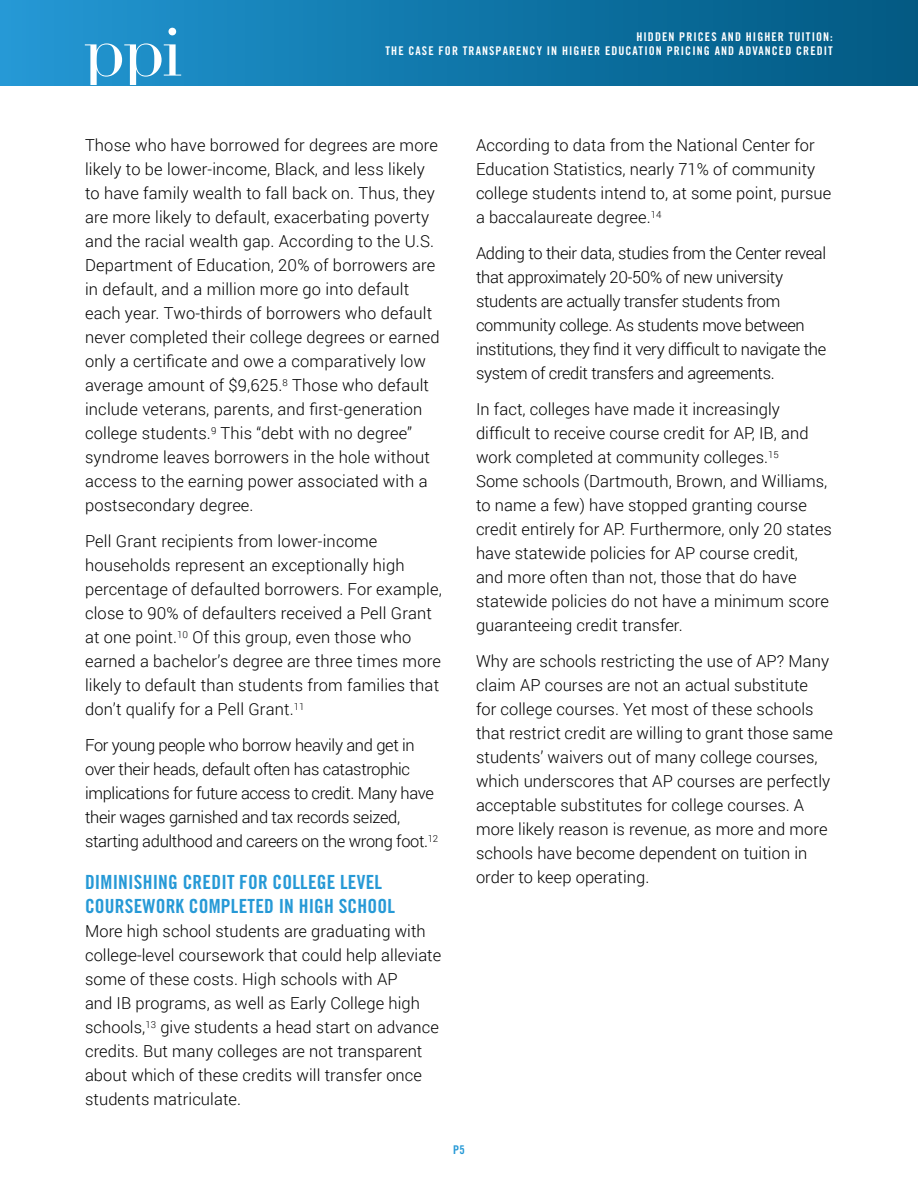
<style>
.page{position:relative;width:918px;height:1188px;background:#fff}
.page>*{position:absolute;margin:0;border:0;box-sizing:border-box;transform-origin:0 0}
.t1{font:19.5px/24px "Trade Gothic LT Std Bd Cn 20";letter-spacing:.01em;color:#2699d6}
.t2{font:300 16.5px/24px "Roboto";letter-spacing:.005em;color:#000}
.t3{font:300 16.5px/24px "Roboto";letter-spacing:-.02em;color:#000}
.t4{font:12px/14.4px "Trade Gothic LT Std Bd Cn 20";letter-spacing:.09em;color:#fff;text-align:right}
.t5{font:12px "Trade Gothic LT Std Bd Cn 20";color:#2699d6}
</style>
<div class="page">
<div style="left:0;top:0;width:918px;height:85px;background:linear-gradient(to right,#2398d4,#005881)"></div>
<svg style="left:168px;top:28px;width:8px;height:7px"></svg>
<svg style="left:85px;top:43px;width:96px;height:42px"></svg>
<p class="t4" style="left:386px;top:29px;width:449px">HIDDEN PRICES AND HIGHER TUITION:<br>THE CASE FOR TRANSPARENCY IN HIGHER EDUCATION PRICING AND ADVANCED CREDIT</p>
<p class="t2" style="left:85px;top:133px;width:356px">Those who have borrowed for degrees are more likely to be lower-income, Black, and less likely to have family wealth to fall back on. Thus, they are more likely to default, exacerbating poverty and the racial wealth gap. According to the U.S.<br>Department of Education, 20% of borrowers are in default, and a million more go into default each year. Two-thirds of borrowers who default never completed their college degrees or earned only a certificate and owe a comparatively low average amount of $9,625.<sup>8</sup> Those who default include veterans, parents, and first-generation college students.<sup>9</sup> This “debt with no degree” syndrome leaves borrowers in the hole without access to the earning power associated with a postsecondary degree.</p>
<p class="t2" style="left:85px;top:529px;width:359px">Pell Grant recipients from lower-income households represent an exceptionally high percentage of defaulted borrowers. For example, close to 90% of defaulters received a Pell Grant at one point.<sup>10</sup> Of this group, even those who earned a bachelor’s degree are three times more likely to default than students from families that don’t qualify for a Pell Grant.<sup>11</sup></p>
<p class="t3" style="left:85px;top:733px;width:355px">For young people who borrow heavily and get in over their heads, default often has catastrophic implications for future access to credit. Many have their wages garnished and tax records seized, starting adulthood and careers on the wrong foot.<sup>12</sup></p>
<p class="t1" style="left:85px;top:870px;width:311px">DIMINISHING CREDIT FOR COLLEGE LEVEL<br>COURSEWORK COMPLETED IN HIGH SCHOOL</p>
<p class="t2" style="left:85px;top:919px;width:358px">More high school students are graduating with college-level coursework that could help alleviate some of these costs. High schools with AP<br>and IB programs, as well as Early College high schools,<sup>13</sup> give students a head start on advance credits. But many colleges are not transparent about which of these credits will transfer once students matriculate.</p>
<p class="t2" style="left:476px;top:133px;width:357px">According to data from the National Center for Education Statistics, nearly 71% of community college students intend to, at some point, pursue a baccalaureate degree.<sup>14</sup></p>
<p class="t3" style="left:476px;top:241px;width:352px">Adding to their data, studies from the Center reveal that approximately 20-50% of new university students are actually transfer students from community college. As students move between institutions, they find it very difficult to navigate the system of credit transfers and agreements.</p>
<p class="t2" style="left:476px;top:397px;width:358px">In fact, colleges have made it increasingly difficult to receive course credit for AP, IB, and work completed at community colleges.<sup>15<br></sup>Some schools (Dartmouth, Brown, and Williams, to name a few) have stopped granting course credit entirely for AP. Furthermore, only 20 states have statewide policies for AP course credit,<br>and more often than not, those that do have statewide policies do not have a minimum score guaranteeing credit transfer.</p>
<p class="t2" style="left:476px;top:649px;width:358px">Why are schools restricting the use of AP? Many claim AP courses are not an actual substitute<br>for college courses. Yet most of these schools that restrict credit are willing to grant those same students’ waivers out of many college courses, which underscores that AP courses are perfectly acceptable substitutes for college courses. A more likely reason is revenue, as more and more schools have become dependent on tuition in order to keep operating.</p>
<p class="t5" style="left:453px;top:1142px;width:13px">P5</p>
</div>
